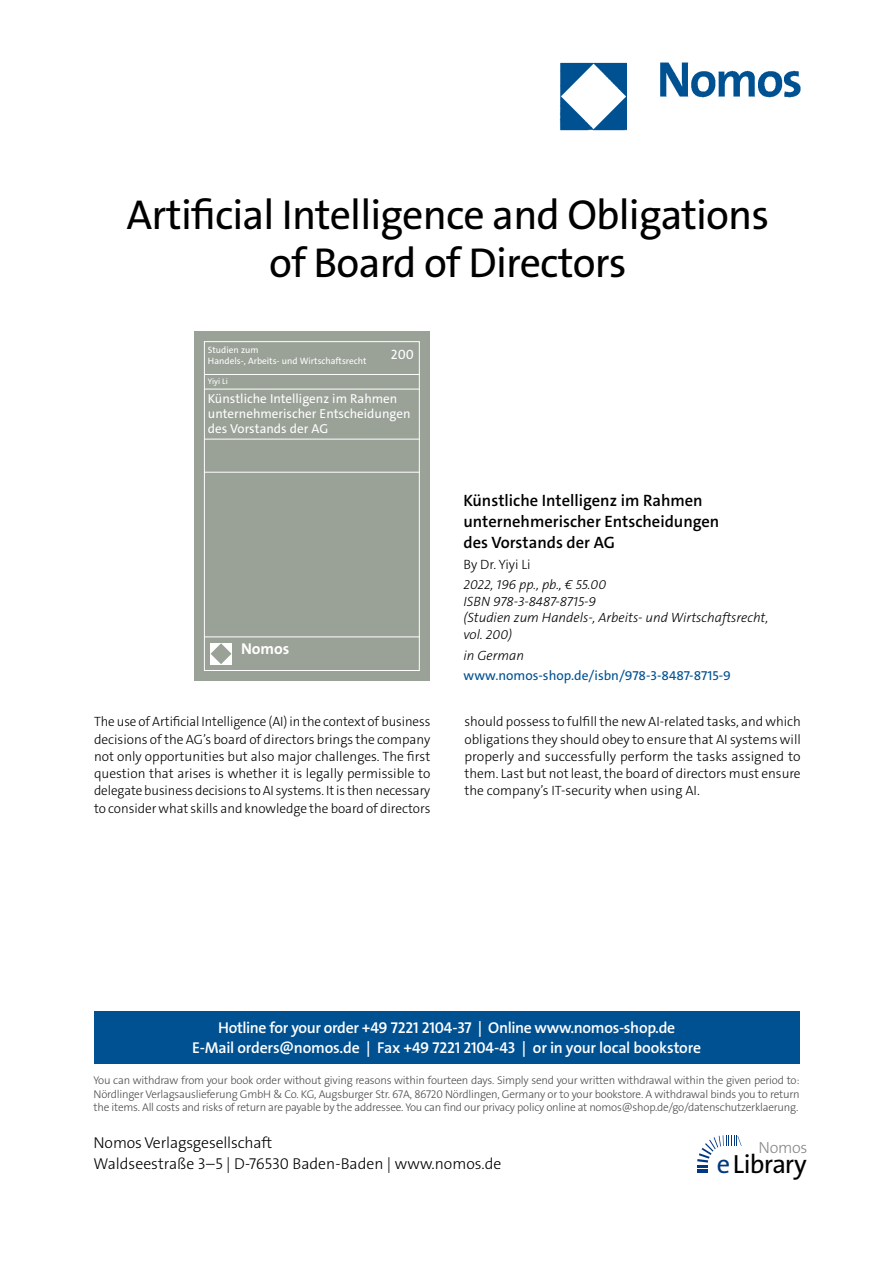
<style>
.page{position:relative;width:893px;height:1263px;background:#fff}
.page>*{position:absolute;margin:0;border:0;box-sizing:border-box;transform-origin:0 0}
.t1{font:42px/48px "The Sans Os F";letter-spacing:-.02em;color:#000;text-align:center}
.t2{font:26.4px "The Sans Os F";letter-spacing:-.03em;color:#000}
.t3{font:600 16.5px/21px "The Sans C5";color:#000}
.t4{font:300 16.2px "The Sans Os F";letter-spacing:-.02em;color:#87888a}
.t5{font:600 15.75px/21px "The Sans Os F";letter-spacing:-.02em;color:#fff;text-align:center}
.t6{font:300 15.75px/21px "The Sans Os F";color:#000}
.t7{font:700 15.75px "The Sans C5";color:#fff}
.t8{font:300 13.5px/17.2px "The Sans C5";color:#000;text-align:justify}
.t9{font:italic 300 13.5px/16.5px "The Sans C5";color:#000}
.t10{font:13.5px "The Sans C5";color:#005192}
.t11{font:13.5px "The Sans C5";color:#fff}
.t12{font:13.05px/14.7px "The Sans C5";color:#fff}
.t13{font:300 11.25px/13.5px "The Sans Os F";letter-spacing:-.02em;color:#4b4b4d;text-align:justify}
.t14{font:9.3px/11.4px "The Sans C5";color:#fff}
.t15{font:8.1px "The Sans C5";color:#fff}
.s1{color:#003882}
</style>
<div class="page">
<div style="left:94px;top:1011px;width:705px;height:52px;background:#005192"></div>
<svg style="left:697px;top:1135px;width:45px;height:38px"></svg>
<img style="left:559px;top:62px;width:242px;height:69px">
<div style="left:194px;top:331px;width:236px;height:349px;background:#9aa197"></div>
<div style="left:204px;top:341px;width:216px;height:330px;border:1px solid #fff"></div>
<hr style="left:204px;top:374px;width:216px;height:1px;background:#fff">
<hr style="left:204px;top:389px;width:216px;height:1px;background:#fff">
<hr style="left:204px;top:439px;width:216px;height:1px;background:#fff">
<hr style="left:204px;top:472px;width:216px;height:1px;background:#fff">
<hr style="left:204px;top:637px;width:216px;height:1px;background:#fff">
<div style="left:210px;top:643px;width:22px;height:21px;background:#fff"></div>
<svg style="left:211px;top:643px;width:20px;height:21px"></svg>
<h1 class="t1" style="left:126px;top:195px;width:644px">Artificial Intelligence and Obligations of Board of Directors</h1>
<p class="t14" style="left:208px;top:344px;width:160px">Studien zum<br>Handels-, Arbeits- und Wirtschaftsrecht</p>
<p class="t11" style="left:391px;top:346px;width:25px">200</p>
<p class="t15" style="left:208px;top:376px;width:21px">Yiyi Li</p>
<p class="t12" style="left:208px;top:392px;width:204px">Künstliche Intelligenz im Rahmen unternehmerischer Entscheidungen des Vorstands der AG</p>
<p class="t7" style="left:241px;top:638px;width:50px">Nomos</p>
<p class="t3" style="left:463px;top:490px;width:257px">Künstliche Intelligenz im Rahmen unternehmerischer Entscheidungen des Vorstands der AG</p>
<p class="t8" style="left:463px;top:555px;width:69px">By Dr. Yiyi Li</p>
<p class="t9" style="left:463px;top:577px;width:306px">2022, 196 pp., pb., € 55.00<br>ISBN 978-3-8487-8715-9<br>(Studien zum Handels-, Arbeits- und Wirtschaftsrecht, vol. 200)</p>
<p class="t9" style="left:463px;top:647px;width:62px">in German</p>
<p class="t10" style="left:463px;top:667px;width:269px">www.nomos-shop.de/isbn/978-3-8487-8715-9</p>
<p class="t8" style="left:94px;top:713px;width:338px">The use of Artificial Intelligence (AI) in the context of business decisions of the AG’s board of directors brings the company not only opportunities but also major challenges. The first question that arises is whether it is legally permissible to delegate business decisions to AI systems. It is then necessary to consider what skills and knowledge the board of directors</p>
<p class="t8" style="left:464px;top:713px;width:338px">should possess to fulfill the new AI-related tasks, and which obligations they should obey to ensure that AI systems will properly and successfully perform the tasks assigned to them. Last but not least, the board of directors must ensure the company’s IT-security when using AI.</p>
<p class="t5" style="left:192px;top:1017px;width:510px">Hotline for your order +49 7221 2104-37 | Online www.nomos-shop.de<br>E-Mail orders@nomos.de | Fax +49 7221 2104-43 | or in your local bookstore</p>
<p class="t13" style="left:94px;top:1074px;width:708px">You can withdraw from your book order without giving reasons within fourteen days. Simply send your written withdrawal within the given period to:<br>Nördlinger Verlagsauslieferung GmbH &amp; Co. KG, Augsburger Str. 67A, 86720 Nördlingen, Germany or to your bookstore. A withdrawal binds you to return the items. All costs and risks of return are payable by the addressee. You can find our privacy policy online at nomos@shop.de/go/datenschutzerklaerung.</p>
<p class="t6" style="left:94px;top:1133px;width:409px">Nomos Verlagsgesellschaft<br>Waldseestraße 3–5 | D-76530 Baden-Baden | www.nomos.de</p>
<p class="t4" style="left:758px;top:1137px;width:51px">Nomos</p>
<h2 class="t2" style="left:717px;top:1153px;width:91px"><span class="s1">e</span>Library</h2>
</div>
